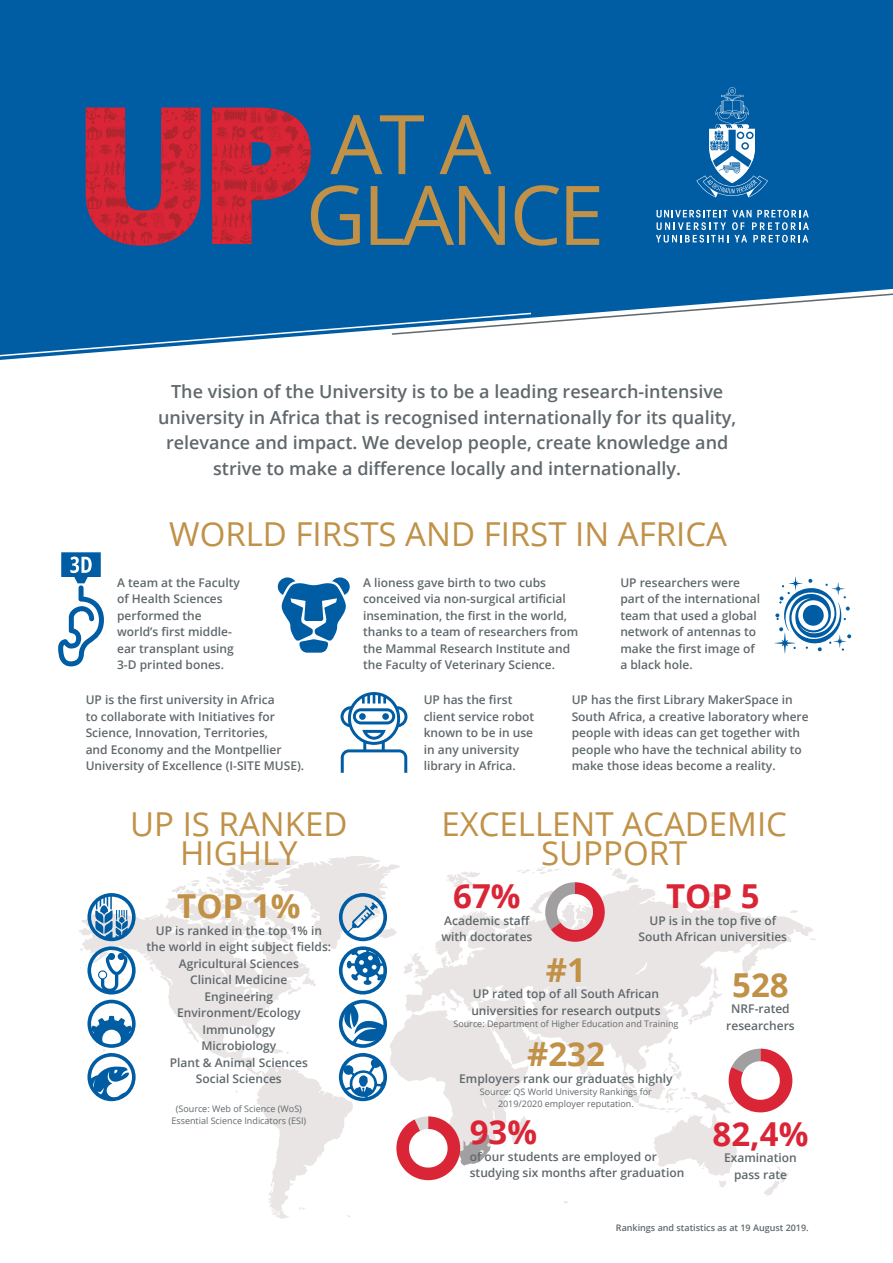
<style>
.page{position:relative;width:893px;height:1263px;background:#fff}
.page>*{position:absolute;margin:0;border:0;box-sizing:border-box;transform-origin:0 0}
.t1{font:33px/28.5px "Open Sans";color:#c09147;text-align:center}
.t2{font:700 33px "Open Sans";color:#da2537}
.t3{font:700 33px "Open Sans";color:#c09147}
.t4{font:600 18px/25.5px "Open Sans";color:#60686c;text-align:center}
.t5{font:600 12px/16.5px "Open Sans";color:#60686c}
.t6{font:9px/12px "Open Sans";color:#60686c;text-align:center}
.t7{font:600 9px "Open Sans";color:#60686c}
</style>
<div class="page">
<div style="left:0;top:0;width:893px;height:360px;background:#005ca3"></div>
<svg style="left:0;top:293px;width:893px;height:63px"></svg>
<svg style="left:79px;top:856px;width:737px;height:363px"></svg>
<svg style="left:86px;top:107px;width:513px;height:139px"></svg>
<svg style="left:656px;top:210px;width:153px;height:33px"></svg>
<svg style="left:696px;top:87px;width:72px;height:110px"></svg>
<svg style="left:58px;top:552px;width:46px;height:114px"></svg>
<svg style="left:775px;top:577px;width:76px;height:76px"></svg>
<div style="left:803px;top:605px;width:21px;height:21px;background:#005ca3;border-radius:50%"></div>
<svg style="left:341px;top:692px;width:66px;height:81px"></svg>
<svg style="left:278px;top:577px;width:72px;height:76px"></svg>
<svg style="left:87px;top:893px;width:49px;height:101px"></svg>
<svg style="left:87px;top:1000px;width:49px;height:101px"></svg>
<svg style="left:339px;top:893px;width:48px;height:101px"></svg>
<svg style="left:339px;top:1000px;width:48px;height:101px"></svg>
<svg style="left:545px;top:882px;width:60px;height:60px"></svg>
<svg style="left:729px;top:1048px;width:63px;height:64px"></svg>
<svg style="left:396px;top:1116px;width:94px;height:64px"></svg>
<img style="left:86px;top:107px;width:170px;height:17px">
<img style="left:86px;top:144px;width:131px;height:15px">
<img style="left:136px;top:210px;width:114px;height:9px">
<img style="left:291px;top:127px;width:8px;height:14px">
<p class="t4" style="left:158px;top:379px;width:580px">The vision of the University is to be a leading research-intensive university in Africa that is recognised internationally for its quality, relevance and impact. We develop people, create knowledge and strive to make a difference locally and internationally.</p>
<h1 class="t1" style="left:169px;top:519px;width:559px">WORLD FIRSTS AND FIRST IN AFRICA</h1>
<p class="t5" style="left:117px;top:574px;width:124px">A team at the Faculty of Health Sciences performed the world’s first middle&shy;ear transplant using<br>3-D printed bones.</p>
<p class="t5" style="left:363px;top:574px;width:217px">A lioness gave birth to two cubs conceived via non-surgical artificial insemination, the first in the world, thanks to a team of researchers from the Mammal Research Institute and the Faculty of Veterinary Science.</p>
<p class="t5" style="left:572px;top:691px;width:238px">UP has the first Library MakerSpace in South Africa, a creative laboratory where people with ideas can get together with people who have the technical ability to make those ideas become a reality.</p>
<p class="t5" style="left:620px;top:574px;width:141px">UP researchers were part of the international team that used a global network of antennas to make the first image of a black hole.</p>
<p class="t5" style="left:86px;top:691px;width:220px">UP is the first university in Africa<br>to collaborate with Initiatives for Science, Innovation, Territories,<br>and Economy and the Montpellier University of Excellence (I-SITE MUSE).</p>
<p class="t5" style="left:424px;top:691px;width:112px">UP has the first client service robot known to be in use in any university library in Africa.</p>
<h1 class="t1" style="left:130px;top:809px;width:219px">UP IS RANKED<br>HIGHLY</h1>
<h1 class="t3" style="left:177px;top:883px;width:125px">TOP 1%</h1>
<p class="t5" style="left:147px;top:922px;width:186px;text-align:center">UP is ranked in the top 1% in the world in eight subject fields:<br>Agricultural Sciences<br>Clinical Medicine<br>Engineering<br>Environment/Ecology<br>Immunology<br>Microbiology<br>Plant &amp; Animal Sciences<br>Social Sciences</p>
<p class="t6" style="left:171px;top:1102px;width:136px">(Source: Web of Science (WoS)<br>Essential Science Indicators (ESI)</p>
<h1 class="t1" style="left:441px;top:809px;width:347px">EXCELLENT ACADEMIC<br>SUPPORT</h1>
<h1 class="t2" style="left:453px;top:873px;width:69px">67%</h1>
<p class="t5" style="left:441px;top:912px;width:93px">Academic staff with doctorates</p>
<h1 class="t2" style="left:666px;top:873px;width:95px">TOP 5</h1>
<p class="t5" style="left:639px;top:912px;width:150px;text-align:center">UP is in the top five of<br>South African universities</p>
<h1 class="t3" style="left:546px;top:947px;width:42px">#1</h1>
<p class="t5" style="left:471px;top:985px;width:191px">UP rated top of all South African universities for research outputs</p>
<p class="t6" style="left:453px;top:1017px;width:227px">Source: Department of Higher Education and Training</p>
<h1 class="t3" style="left:527px;top:1031px;width:79px">#232</h1>
<p class="t5" style="left:459px;top:1070px;width:215px">Employers rank our graduates highly</p>
<p class="t6" style="left:480px;top:1085px;width:174px">Source: QS World University Rankings for<br>2019/2020 employer reputation.</p>
<h1 class="t2" style="left:470px;top:1109px;width:69px">93%</h1>
<p class="t5" style="left:470px;top:1148px;width:216px">of our students are employed or studying six months after graduation</p>
<h1 class="t3" style="left:732px;top:961px;width:58px">528</h1>
<p class="t5" style="left:726px;top:1000px;width:70px;text-align:center">NRF-rated researchers</p>
<h1 class="t2" style="left:713px;top:1110px;width:97px">82,4%</h1>
<p class="t5" style="left:724px;top:1149px;width:74px;text-align:center">Examination pass rate</p>
<p class="t7" style="left:616px;top:1222px;width:194px">Rankings and statistics as at 19 August 2019.</p>
</div>
